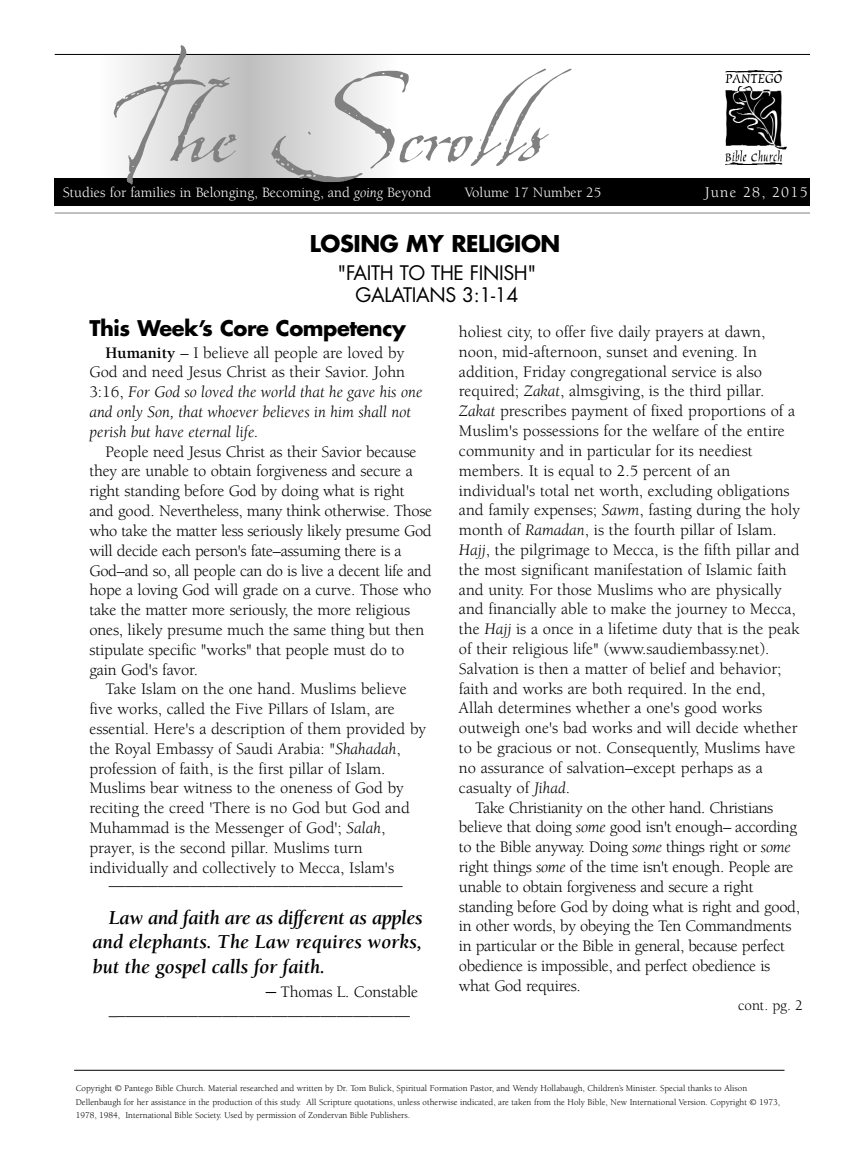
<style>
.page{position:relative;width:864px;height:1155px;background:#fff}
.page>*{position:absolute;margin:0;border:0;box-sizing:border-box;transform-origin:0 0}
.t1{font:257.25px "La Figura";color:#808080}
.t2{font:700 22.5px "Futura";letter-spacing:-.02em;color:#000}
.t3{font:700 21px "Futura";letter-spacing:-.02em;color:#000}
.t4{font:italic 700 20.25px/24.9px "Berkeley";letter-spacing:-.01em;color:#000;text-align:justify}
.t5{font:19.5px/22.5px "Futura";letter-spacing:-.02em;color:#000;text-align:center}
.t6{font:16.5px/18px "Berkeley";color:#000}
.t7{font:16.5px "Berkeley";letter-spacing:-.02em;color:#000}
.t8{font:italic 16.5px/19.8px "Berkeley";color:#000}
.t9{font:15.3px "Berkeley";letter-spacing:.08em;color:#fff}
.t10{font:15px "Berkeley";letter-spacing:-.005em;color:#000}
.t11{font:14.7px "Berkeley";color:#fff}
.t12{font:9px/13.5px "Berkeley";color:#000}
.s1{font-style:italic}
.s2{font-weight:700;font-style:normal}
.s3{font-style:normal}
.s4{font-size:21px}
.s5{font-weight:700;font-style:italic;font-size:17.25px}
.s6{font-weight:700;font-style:italic}
</style>
<div class="page">
<hr style="left:74px;top:1069px;width:710px;height:1px;background:#000">
<div style="left:144px;top:55px;width:210px;height:146px;background:#ebebeb"></div>
<div style="left:155px;top:55px;width:187px;height:146px;background:#e6e6e6"></div>
<div style="left:165px;top:55px;width:168px;height:146px;background:#e2e2e2"></div>
<div style="left:174px;top:55px;width:149px;height:146px;background:#dedede"></div>
<div style="left:183px;top:55px;width:131px;height:146px;background:#dadada"></div>
<div style="left:193px;top:55px;width:112px;height:146px;background:#d6d6d6"></div>
<div style="left:202px;top:55px;width:93px;height:146px;background:#d2d2d2"></div>
<div style="left:211px;top:55px;width:75px;height:146px;background:#cecece"></div>
<div style="left:221px;top:55px;width:56px;height:146px;background:#cacaca"></div>
<div style="left:230px;top:55px;width:37px;height:146px;background:#c6c6c6"></div>
<div style="left:239px;top:55px;width:19px;height:146px;background:#c2c2c2"></div>
<img style="left:725px;top:70px;width:62px;height:94px">
<hr style="left:55px;top:54px;width:755px;height:1px;background:#000">
<div style="left:55px;top:178px;width:755px;height:27px;background:#000"></div>
<hr style="left:55px;top:213px;width:755px;height:1px;background:#808080">
<h1 class="t1" style="left:109px;top:-78px;width:436px">The Scrolls</h1>
<p class="t11" style="left:63px;top:186px;width:370px">Studies for families in Belonging, Becoming, and <span class="s1">going</span> Beyond</p>
<p class="t11" style="left:465px;top:186px;width:138px">Volume 17 Number 25</p>
<p class="t9" style="left:705px;top:186px;width:104px">June 28, 2015</p>
<h2 class="t2" style="left:310px;top:233px;width:252px">LOSING MY RELIGION</h2>
<p class="t5" style="left:338px;top:263px;width:200px">"FAITH TO THE FINISH"<br>GALATIANS 3:1-14</p>
<p class="t3" style="left:89px;top:318px;width:318px">This Week’s Core Competency</p>
<p class="t8" style="left:89px;top:344px;width:335px;text-indent:16px"><span class="s2">Humanity</span> <span class="s3">– I believe all people are loved by God and need Jesus Christ as their Savior. John 3:16,</span> For God so loved the world that he gave his one and only Son, that whoever believes in him shall not perish but have eternal life.</p>
<p class="t6" style="left:106px;top:444px;width:313px">People need Jesus Christ as their Savior because</p>
<p class="t6" style="left:89px;top:463px;width:325px">they are unable to obtain forgiveness and secure a</p>
<p class="t6" style="left:89px;top:483px;width:317px">right standing before God by doing what is right</p>
<p class="t7" style="left:89px;top:504px;width:344px">and good. Nevertheless, many think otherwise. Those</p>
<p class="t7" style="left:89px;top:524px;width:344px">who take the matter less seriously likely presume God</p>
<p class="t7" style="left:89px;top:544px;width:314px">will decide each person's fate–assuming there is a</p>
<p class="t7" style="left:89px;top:563px;width:344px">God–and so, all people can do is live a decent life and</p>
<p class="t6" style="left:89px;top:582px;width:344px">hope a loving God will grade on a curve. Those who</p>
<p class="t6" style="left:89px;top:602px;width:323px">take the matter more seriously, the more religious</p>
<p class="t6" style="left:89px;top:622px;width:336px">ones, likely presume much the same thing but then</p>
<p class="t6" style="left:89px;top:642px;width:317px">stipulate specific "works" that people must do to</p>
<p class="t6" style="left:89px;top:661px;width:110px">gain God's favor.</p>
<p class="t6" style="left:106px;top:681px;width:303px">Take Islam on the one hand. Muslims believe</p>
<p class="t6" style="left:89px;top:701px;width:307px">five works, called the Five Pillars of Islam, are</p>
<p class="t6" style="left:89px;top:721px;width:338px">essential. Here's a description of them provided by</p>
<p class="t6" style="left:89px;top:741px;width:313px">the Royal Embassy of Saudi Arabia: "<span class="s1">Shahadah</span>,</p>
<p class="t6" style="left:89px;top:760px;width:298px">profession of faith, is the first pillar of Islam.</p>
<p class="t6" style="left:89px;top:780px;width:316px">Muslims bear witness to the oneness of God by</p>
<p class="t6" style="left:89px;top:800px;width:322px">reciting the creed 'There is no God but God and</p>
<p class="t6" style="left:89px;top:820px;width:298px">Muhammad is the Messenger of God'; <span class="s1">Salah</span>,</p>
<p class="t6" style="left:89px;top:840px;width:275px">prayer, is the second pillar. Muslims turn</p>
<p class="t6" style="left:89px;top:859px;width:306px">individually and collectively to Mecca, Islam's</p>
<p class="t6" style="left:109px;top:872px;width:295px">____________________________________</p>
<p class="t4" style="left:93px;top:906px;width:332px;text-indent:16px">Law and faith are as different as apples and elephants. The Law requires works, but the gospel calls for faith.</p>
<p class="t6" style="left:109px;top:984px;width:311px;text-indent:157px"><span class="s4">–</span> Thomas L. Constable <span class="s5">_</span><span class="s6">____________</span>________________________</p>
<p class="t6" style="left:459px;top:324px;width:308px">holiest city, to offer five daily prayers at dawn,</p>
<p class="t6" style="left:459px;top:344px;width:299px">noon, mid-afternoon, sunset and evening. In</p>
<p class="t6" style="left:459px;top:364px;width:305px">addition, Friday congregational service is also</p>
<p class="t6" style="left:459px;top:383px;width:307px">required; <span class="s1">Zakat</span>, almsgiving, is the third pillar.</p>
<p class="t6" style="left:459px;top:403px;width:338px"><span class="s1">Zakat</span> prescribes payment of fixed proportions of a</p>
<p class="t6" style="left:459px;top:423px;width:328px">Muslim's possessions for the welfare of the entire</p>
<p class="t6" style="left:459px;top:443px;width:295px">community and in particular for its neediest</p>
<p class="t6" style="left:459px;top:463px;width:273px">members. It is equal to 2.5 percent of an</p>
<p class="t6" style="left:459px;top:482px;width:332px">individual's total net worth, excluding obligations</p>
<p class="t6" style="left:459px;top:502px;width:343px">and family expenses; <span class="s1">Sawm</span>, fasting during the holy</p>
<p class="t6" style="left:459px;top:522px;width:319px">month of <span class="s1">Ramadan</span>, is the fourth pillar of Islam.</p>
<p class="t6" style="left:459px;top:542px;width:342px"><span class="s1">Hajj</span>, the pilgrimage to Mecca, is the fifth pillar and</p>
<p class="t6" style="left:459px;top:562px;width:329px">the most significant manifestation of Islamic faith</p>
<p class="t6" style="left:459px;top:581px;width:324px">and unity. For those Muslims who are physically</p>
<p class="t6" style="left:459px;top:601px;width:338px">and financially able to make the journey to Mecca,</p>
<p class="t6" style="left:459px;top:621px;width:342px">the <span class="s1">Hajj</span> is a once in a lifetime duty that is the peak</p>
<p class="t6" style="left:459px;top:641px;width:312px">of their religious life" (www.saudiembassy.net).</p>
<p class="t6" style="left:459px;top:661px;width:324px">Salvation is then a matter of belief and behavior;</p>
<p class="t6" style="left:459px;top:680px;width:308px">faith and works are both required. In the end,</p>
<p class="t6" style="left:459px;top:700px;width:305px">Allah determines whether a one's good works</p>
<p class="t6" style="left:459px;top:720px;width:340px">outweigh one's bad works and will decide whether</p>
<p class="t6" style="left:459px;top:740px;width:338px">to be gracious or not. Consequently, Muslims have</p>
<p class="t6" style="left:459px;top:760px;width:305px">no assurance of salvation–except perhaps as a</p>
<p class="t6" style="left:459px;top:779px;width:113px">casualty of <span class="s1">Jihad</span>.</p>
<p class="t7" style="left:475px;top:800px;width:300px">Take Christianity on the other hand. Christians</p>
<p class="t7" style="left:459px;top:820px;width:340px">believe that doing <span class="s1">some</span> good isn't enough– according</p>
<p class="t7" style="left:459px;top:840px;width:333px">to the Bible anyway. Doing <span class="s1">some</span> things right or <span class="s1">some</span></p>
<p class="t7" style="left:459px;top:860px;width:336px">right things <span class="s1">some</span> of the time isn't enough. People are</p>
<p class="t7" style="left:459px;top:880px;width:296px">unable to obtain forgiveness and secure a right</p>
<p class="t7" style="left:459px;top:899px;width:343px">standing before God by doing what is right and good,</p>
<p class="t7" style="left:459px;top:919px;width:334px">in other words, by obeying the Ten Commandments</p>
<p class="t7" style="left:459px;top:939px;width:328px">in particular or the Bible in general, because perfect</p>
<p class="t7" style="left:459px;top:959px;width:313px">obedience is impossible, and perfect obedience is</p>
<p class="t7" style="left:459px;top:979px;width:123px">what God requires.</p>
<p class="t10" style="left:738px;top:998px;width:66px">cont. pg. 2</p>
<p class="t12" style="left:76px;top:1082px;width:706px">Copyright © Pantego Bible Church. Material researched and written by Dr. Tom Bulick, Spiritual Formation Pastor, and Wendy Hollabaugh, Children’s Minister. Special thanks to Alison<br>Dellenbaugh for her assistance in the production of this study. All Scripture quotations, unless otherwise indicated, are taken from the Holy Bible, New International Version. Copyright © 1973,<br>1978, 1984, International Bible Society. Used by permission of Zondervan Bible Publishers.</p>
</div>
